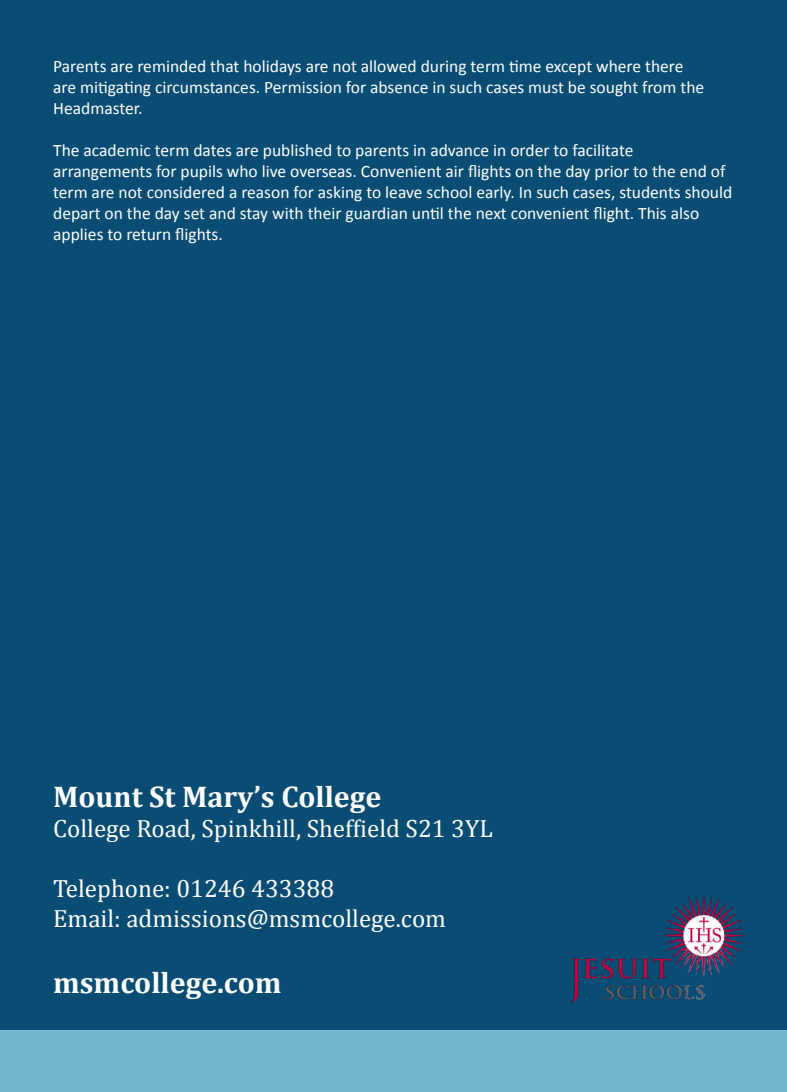
<style>
.page{position:relative;width:787px;height:1092px;background:#fff}
.page>*{position:absolute;margin:0;border:0;box-sizing:border-box;transform-origin:0 0}
.t1{font:700 30px "Cambria";color:#fff}
.t2{font:25px "Cambria";color:#fff}
.t3{font:17.5px/21px "Calibri";color:#fff}
</style>
<div class="page">
<div style="left:0;top:0;width:787px;height:1091px;background:#0a4d74"></div>
<div style="left:0;top:1030px;width:787px;height:61px;background:#73b6ce"></div>
<img style="left:571px;top:894px;width:173px;height:108px">
<p class="t3" style="left:53px;top:56px;width:652px">Parents are reminded that holidays are not allowed during term time except where there are mitigating circumstances. Permission for absence in such cases must be sought from the<br>Headmaster.</p>
<p class="t3" style="left:53px;top:140px;width:680px">The academic term dates are published to parents in advance in order to facilitate arrangements for pupils who live overseas. Convenient air flights on the day prior to the end of term are not considered a reason for asking to leave school early. In such cases, students should depart on the day set and stay with their guardian until the next convenient flight. This also applies to return flights.</p>
<p class="t1" style="left:53px;top:775px;width:330px">Mount St Mary’s College</p>
<p class="t2" style="left:53px;top:814px;width:441px">College Road, Spinkhill, Sheffield S21 3YL</p>
<p class="t2" style="left:53px;top:874px;width:283px">Telephone: 01246 433388</p>
<p class="t2" style="left:53px;top:904px;width:394px">Email: admissions@msmcollege.com</p>
<p class="t1" style="left:53px;top:961px;width:230px">msmcollege.com</p>
</div>
